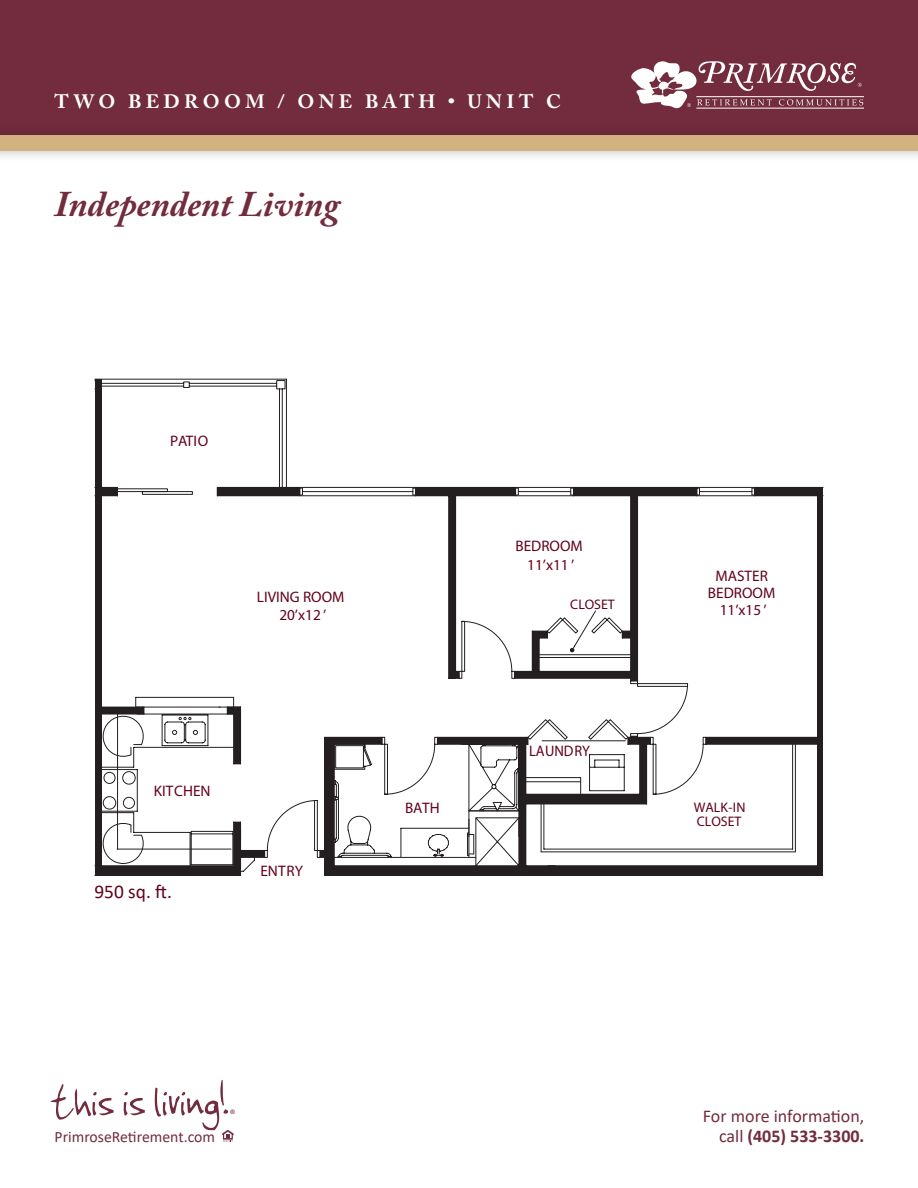
<style>
.page{position:relative;width:918px;height:1188px;background:#fff}
.page>*{position:absolute;margin:0;border:0;box-sizing:border-box;transform-origin:0 0}
.t1{font:55.95px "Jenkinsv 20";color:#722c3d}
.t2{font:italic 700 36px "Adobe Caslon Pro";color:#722c3d}
.t3{font:700 19.5px "Adobe Caslon";letter-spacing:.225em;color:#fff}
.t4{font:19.35px "Calibri";color:#63001a}
.t5{font:18px/19.5px "Calibri";color:#722c3d;text-align:right}
.t6{font:15.75px "Calibri";color:#722c3d}
.t7{font:15.3px/18.3px "Myriad Pro";color:#63001a;text-align:center}
.t8{font:15.3px "Myriad Pro";color:#63001a;scale:.95 1}
.t9{font:13.8px/13.8px "Myriad Pro";color:#63001a}
.t10{font:300 12.3px "Calibri";color:#722c3d}
.s1{font-weight:700}
</style>
<div class="page">
<div style="left:0;top:0;width:918px;height:149px;background:#722c3d"></div>
<div style="left:0;top:124px;width:918px;height:39px;background:#231f20;opacity:.3"></div>
<div style="left:0;top:136px;width:918px;height:15px;background:#d2b37f"></div>
<svg style="left:222px;top:1130px;width:12px;height:12px"></svg>
<hr style="left:696px;top:96px;width:168px;height:1px;background:#fff">
<hr style="left:696px;top:108px;width:168px;height:1px;background:#fff">
<svg style="left:631px;top:61px;width:232px;height:48px"></svg>
<svg style="left:94px;top:378px;width:193px;height:108px"></svg>
<svg style="left:94px;top:486px;width:730px;height:381px"></svg>
<hr style="left:697px;top:495px;width:58px;height:1px;background:#231f20">
<hr style="left:697px;top:487px;width:58px;height:1px;background:#231f20">
<svg style="left:570px;top:488px;width:4px;height:7px"></svg>
<svg style="left:516px;top:488px;width:3px;height:7px"></svg>
<hr style="left:518px;top:491px;width:53px;height:1px;background:#231f20">
<hr style="left:516px;top:487px;width:58px;height:1px;background:#231f20">
<hr style="left:516px;top:495px;width:58px;height:1px;background:#231f20">
<svg style="left:300px;top:488px;width:3px;height:7px"></svg>
<svg style="left:412px;top:488px;width:4px;height:7px"></svg>
<hr style="left:302px;top:491px;width:111px;height:1px;background:#231f20">
<hr style="left:300px;top:495px;width:116px;height:1px;background:#231f20">
<hr style="left:300px;top:487px;width:116px;height:1px;background:#231f20">
<div style="left:96px;top:866px;width:145px;height:9px;background:#231f20"></div>
<div style="left:325px;top:866px;width:498px;height:9px;background:#231f20"></div>
<div style="left:95px;top:487px;width:22px;height:9px;background:#231f20"></div>
<div style="left:217px;top:487px;width:83px;height:9px;background:#231f20"></div>
<div style="left:416px;top:487px;width:100px;height:9px;background:#231f20"></div>
<div style="left:574px;top:487px;width:123px;height:9px;background:#231f20"></div>
<div style="left:755px;top:487px;width:68px;height:9px;background:#231f20"></div>
<div style="left:449px;top:496px;width:7px;height:182px;background:#231f20"></div>
<div style="left:437px;top:737px;width:91px;height:7px;background:#231f20"></div>
<div style="left:519px;top:744px;width:7px;height:122px;background:#231f20"></div>
<svg style="left:101px;top:707px;width:373px;height:161px"></svg>
<div style="left:706px;top:737px;width:112px;height:7px;background:#231f20"></div>
<div style="left:628px;top:737px;width:22px;height:7px;background:#231f20"></div>
<div style="left:640px;top:744px;width:7px;height:60px;background:#231f20"></div>
<div style="left:526px;top:794px;width:114px;height:10px;background:#231f20"></div>
<svg style="left:456px;top:671px;width:3px;height:7px"></svg>
<div style="left:515px;top:671px;width:123px;height:7px;background:#231f20"></div>
<svg style="left:631px;top:678px;width:7px;height:3px"></svg>
<div style="left:532px;top:631px;width:7px;height:42px;background:#231f20"></div>
<div style="left:539px;top:631px;width:8px;height:7px;background:#231f20"></div>
<div style="left:622px;top:631px;width:9px;height:7px;background:#231f20"></div>
<div style="left:631px;top:496px;width:7px;height:177px;background:#231f20"></div>
<div style="left:95px;top:379px;width:6px;height:496px;background:#231f20"></div>
<div style="left:818px;top:487px;width:5px;height:388px;background:#231f20"></div>
<svg style="left:570px;top:610px;width:27px;height:43px"></svg>
<p class="t3" style="left:55px;top:90px;width:508px">TWO BEDROOM / ONE BATH • UNIT C</p>
<p class="t2" style="left:55px;top:183px;width:287px">Independent Living</p>
<p class="t7" style="left:170px;top:431px;width:40px">PATIO</p>
<p class="t7" style="left:257px;top:587px;width:89px">LIVING ROOM<br>20’x12 ’</p>
<p class="t7" style="left:154px;top:782px;width:58px">KITCHEN</p>
<p class="t4" style="left:94px;top:878px;width:79px">950 sq. ft.</p>
<p class="t7" style="left:260px;top:862px;width:44px">ENTRY</p>
<p class="t7" style="left:405px;top:799px;width:36px">BATH</p>
<p class="t7" style="left:515px;top:537px;width:69px">BEDROOM<br>11’x11 ’</p>
<p class="t9" style="left:570px;top:597px;width:46px">CLOSET</p>
<p class="t8" style="left:529px;top:741px;width:66px">LAUNDRY</p>
<p class="t7" style="left:708px;top:568px;width:69px;line-height:16.6px">MASTER<br>BEDROOM<br>11’x15 ’</p>
<p class="t9" style="left:694px;top:800px;width:53px">WALK-IN<br>CLOSET</p>
<h1 class="t1" style="left:49px;top:1071px;width:179px">this is living!</h1>
<p class="t10" style="left:230px;top:1106px;width:8px">®</p>
<p class="t5" style="left:703px;top:1106px;width:163px">For more information, call <span class="s1">(405) 533-3300.</span></p>
<p class="t6" style="left:55px;top:1126px;width:162px">PrimroseRetirement.com</p>
</div>
